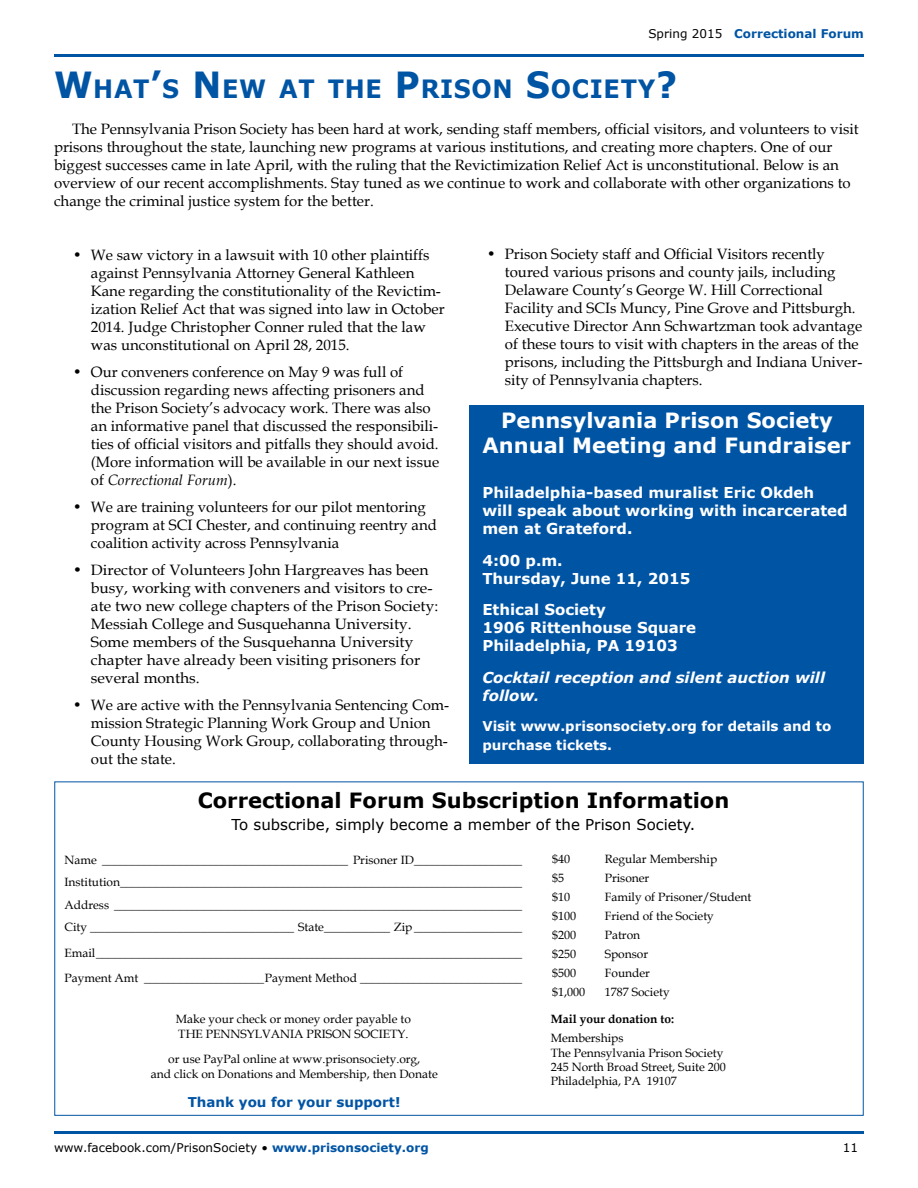
<style>
.page{position:relative;width:918px;height:1188px;background:#fff}
.page>*{position:absolute;margin:0;border:0;box-sizing:border-box;transform-origin:0 0}
.t1{font:700 25.2px "Verdana";letter-spacing:.03em;color:#0054a4;scale:.95 1}
.t2{font:700 21px/25.2px "Verdana";color:#fff;text-align:center}
.t3{font:700 21px "Verdana";color:#000}
.t4{font:15px/18px "Book Antiqua";color:#000}
.t5{font:15px/18px "Book Antiqua";color:#000;scale:1.04 1}
.t6{font:700 15px/18px "Verdana";color:#fff}
.t7{font:15px "Verdana";color:#000}
.t8{font:italic 700 15px/18px "Verdana";color:#fff}
.t9{font:700 13.5px/19.8px "Verdana";color:#fff}
.t10{font:700 13.5px "Verdana";color:#0054a4}
.t11{font:12px/14.4px "Book Antiqua";color:#000}
.t12{font:12px "Verdana";color:#000}
.t13{font:700 12px "Verdana";color:#0054a4}
.t14{font:700 12px "Book Antiqua";color:#000}
.s1{font-weight:400;color:#000}
.s2{font-size:36px}
.s3{font-style:italic}
.s4{font-size:13.5px}
.s5{font-weight:700;color:#0054a4}
</style>
<div class="page">
<hr style="left:54px;top:54px;width:810px;height:3px;background:#0054a4">
<hr style="left:54px;top:1131px;width:810px;height:3px;background:#0054a4">
<div style="left:469px;top:405px;width:394px;height:358px;background:#0054a4"></div>
<p class="t13" style="left:648px;top:25px;width:217px"><span class="s1">Spring 2015</span> Correctional Forum</p>
<h1 class="t1" style="left:54px;top:71px;width:657px"><span class="s2">W</span>HAT<span class="s2">’</span>S <span class="s2">N</span> EW AT THE <span class="s2">P</span> RISON <span class="s2">S</span>OCIETY<span class="s2">?</span></h1>
<p class="t4" style="left:54px;top:119px;width:806px;text-indent:18px">The Pennsylvania Prison Society has been hard at work, sending staff members, official visitors, and volunteers to visit prisons throughout the state, launching new programs at various institutions, and creating more chapters. One of our biggest successes came in late April, with the ruling that the Revictimization Relief Act is unconstitutional. Below is an overview of our recent accomplishments. Stay tuned as we continue to work and collaborate with other organizations to change the criminal justice system for the better.</p>
<p class="t4" style="left:91px;top:245px;width:355px;text-indent:-18px">• We saw victory in a lawsuit with 10 other plaintiffs against Pennsylvania Attorney General Kathleen Kane regarding the constitutionality of the Revictim&shy;ization Relief Act that was signed into law in October 2014. Judge Christopher Conner ruled that the law was unconstitutional on April 28, 2015.</p>
<p class="t4" style="left:91px;top:362px;width:350px;text-indent:-18px">• Our conveners conference on May 9 was full of discussion regarding news affecting prisoners and the Prison Society’s advocacy work. There was also an informative panel that discussed the responsibili&shy;ties of official visitors and pitfalls they should avoid. (More information will be available in our next issue of <span class="s3">Correctional Forum</span>).</p>
<p class="t4" style="left:91px;top:497px;width:348px;text-indent:-18px">• We are training volunteers for our pilot mentoring program at SCI Chester, and continuing reentry and coalition activity across Pennsylvania</p>
<p class="t5" style="left:91px;top:560px;width:336px;text-indent:-18px">• Director of Volunteers John Hargreaves has been busy, working with conveners and visitors to cre&shy;ate two new college chapters of the Prison Society:<br>Messiah College and Susquehanna University.<br>Some members of the Susquehanna University chapter have already been visiting prisoners for several months.</p>
<p class="t4" style="left:91px;top:695px;width:360px;text-indent:-18px">• We are active with the Pennsylvania Sentencing Com&shy;mission Strategic Planning Work Group and Union County Housing Work Group, collaborating through&shy;out the state.</p>
<p class="t4" style="left:505px;top:244px;width:359px;text-indent:-18px">• Prison Society staff and Official Visitors recently toured various prisons and county jails, including Delaware County’s George W. Hill Correctional Facility and SCIs Muncy, Pine Grove and Pittsburgh.<br>Executive Director Ann Schwartzman took advantage of these tours to visit with chapters in the areas of the prisons, including the Pittsburgh and Indiana Univer&shy;sity of Pennsylvania chapters.</p>
<h2 class="t2" style="left:483px;top:408px;width:370px">Pennsylvania Prison Society<br>Annual Meeting and Fundraiser</h2>
<p class="t6" style="left:482px;top:484px;width:367px">Philadelphia-based muralist Eric Okdeh will speak about working with incarcerated men at Grateford.</p>
<p class="t6" style="left:482px;top:551px;width:210px">4:00 p.m.<br>Thursday, June 11, 2015</p>
<p class="t6" style="left:482px;top:601px;width:215px">Ethical Society<br>1906 Rittenhouse Square<br>Philadelphia, PA 19103</p>
<p class="t8" style="left:482px;top:668px;width:344px">Cocktail reception and silent auction will follow<span class="s4">.</span></p>
<p class="t9" style="left:482px;top:716px;width:351px">Visit www.prisonsociety.org for details and to purchase tickets.</p>
<h2 class="t3" style="left:198px;top:785px;width:533px">Correctional Forum Subscription Information</h2>
<p class="t7" style="left:232px;top:814px;width:465px">To subscribe, simply become a member of the Prison Society.</p>
<p class="t11" style="left:64px;top:848px;width:459px;line-height:22.5px;text-align:justify">Name _________________________________________ Prisoner ID__________________ Institution___________________________________________________________________ Address ____________________________________________________________________ City __________________________________ State___________ Zip__________________</p>
<p class="t11" style="left:64px;top:940px;width:459px;line-height:25.5px">Email_______________________________________________________________________<br>Payment Amt ____________________Payment Method ___________________________</p>
<p class="t11" style="left:552px;top:852px;width:19px">$40</p>
<p class="t11" style="left:605px;top:852px;width:114px">Regular Membership</p>
<p class="t11" style="left:552px;top:871px;width:13px">$5</p>
<p class="t11" style="left:605px;top:871px;width:46px">Prisoner</p>
<p class="t11" style="left:552px;top:890px;width:19px">$10</p>
<p class="t11" style="left:605px;top:890px;width:148px">Family of Prisoner/Student</p>
<p class="t11" style="left:552px;top:908px;width:25px">$100</p>
<p class="t11" style="left:605px;top:908px;width:111px">Friend of the Society</p>
<p class="t11" style="left:552px;top:927px;width:25px">$200</p>
<p class="t11" style="left:605px;top:927px;width:37px">Patron</p>
<p class="t11" style="left:552px;top:946px;width:25px">$250</p>
<p class="t11" style="left:605px;top:946px;width:45px">Sponsor</p>
<p class="t11" style="left:552px;top:965px;width:25px">$500</p>
<p class="t11" style="left:605px;top:965px;width:47px">Founder</p>
<p class="t11" style="left:552px;top:984px;width:34px">$1,000</p>
<p class="t11" style="left:605px;top:984px;width:67px">1787 Society</p>
<p class="t14" style="left:551px;top:1011px;width:125px">Mail your donation to:</p>
<p class="t11" style="left:551px;top:1031px;width:177px">Memberships<br>The Pennsylvania Prison Society<br>245 North Broad Street, Suite 200<br>Philadelphia, PA 19107</p>
<p class="t11" style="left:176px;top:1012px;width:237px">Make your check or money order payable to<br>The Pennsylvania</p>
<p class="t11" style="left:307px;top:1026px;width:16px">Prison</p>
<p class="t11" style="left:355px;top:1026px;width:15px">Society</p>
<p class="t11" style="left:405px;top:1026px;width:4px">.</p>
<p class="t11" style="left:151px;top:1052px;width:289px;text-align:center">or use PayPal online at www.prisonsociety.org,<br>and click on Donations and Membership, then Donate</p>
<p class="t10" style="left:188px;top:1093px;width:214px">Thank you for your support!</p>
<p class="t12" style="left:54px;top:1140px;width:376px">www.facebook.com/PrisonSociety • <span class="s5">www.prisonsociety.org</span></p>
<p class="t12" style="left:843px;top:1140px;width:17px">11</p>
</div>
